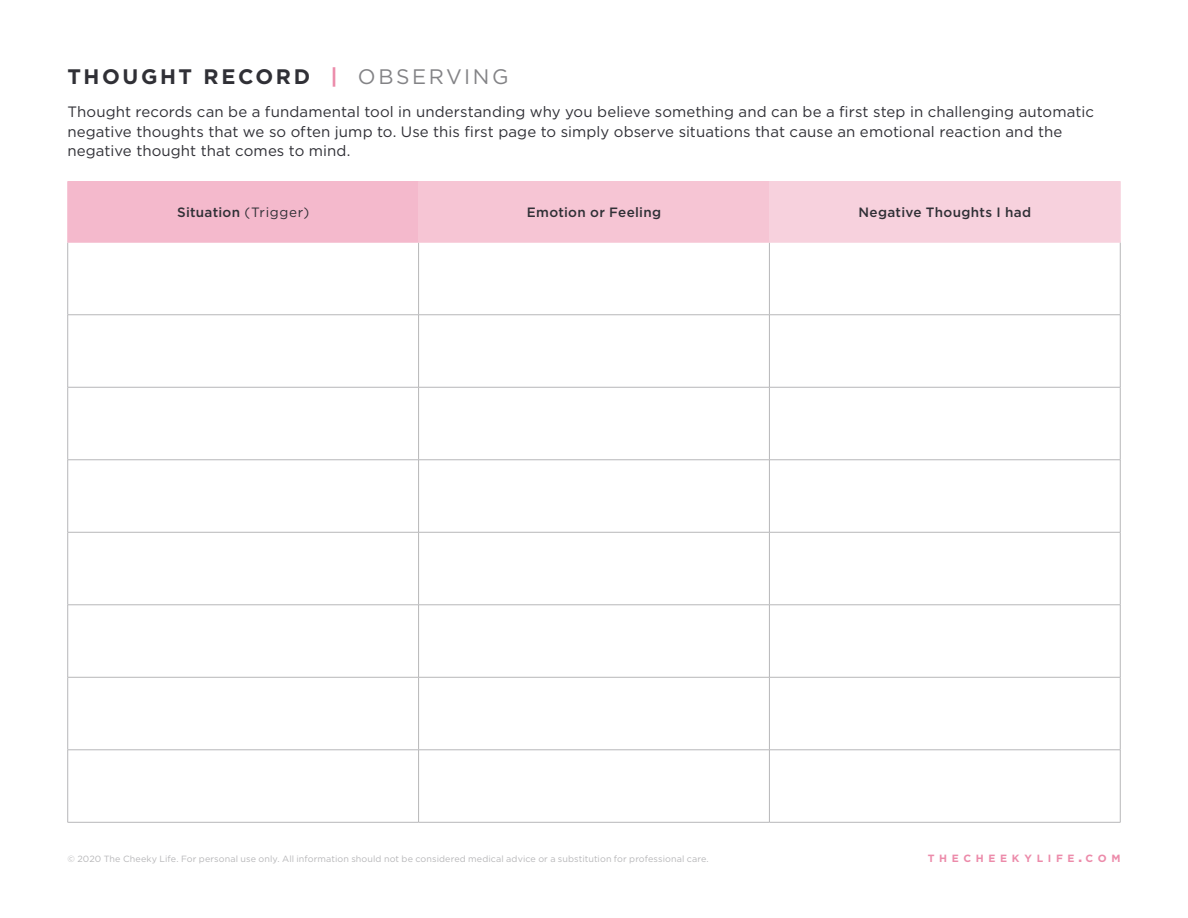
<style>
.page{position:relative;width:1188px;height:918px;background:#fff}
.page>*{position:absolute;margin:0;border:0;box-sizing:border-box;transform-origin:0 0}
.t1{font:700 21px "Gotham";letter-spacing:.125em;color:#303036}
.t2{font:15px/19.5px "Gotham";letter-spacing:.005em;color:#303036}
.t3{font:500 13.5px "Gotham";letter-spacing:.02em;color:#303036}
.t4{font:700 10.5px "Gotham";letter-spacing:.445em;color:#ec8baa}
.t5{font:9px "Gotham";letter-spacing:.01em;color:#b7b7b9}
.s1{color:#ec8baa}
.s2{font-weight:400;color:#838386}
.s3{font-weight:400}
.s4{font-size:15px}
</style>
<div class="page">
<div style="left:68px;top:182px;width:351px;height:60px;background:#f4b9cc"></div>
<div style="left:419px;top:182px;width:350px;height:60px;background:#f6c5d4"></div>
<div style="left:769px;top:182px;width:351px;height:60px;background:#f7d1dd"></div>
<hr style="left:67px;top:242px;width:1px;height:73px;background:#b7b7b9">
<hr style="left:418px;top:242px;width:1px;height:73px;background:#b7b7b9">
<hr style="left:769px;top:242px;width:1px;height:73px;background:#b7b7b9">
<hr style="left:1120px;top:242px;width:1px;height:73px;background:#b7b7b9">
<hr style="left:68px;top:315px;width:351px;height:1px;background:#b7b7b9">
<hr style="left:67px;top:315px;width:1px;height:72px;background:#b7b7b9">
<hr style="left:419px;top:315px;width:350px;height:1px;background:#b7b7b9">
<hr style="left:418px;top:315px;width:1px;height:72px;background:#b7b7b9">
<hr style="left:769px;top:315px;width:352px;height:1px;background:#b7b7b9">
<hr style="left:769px;top:315px;width:1px;height:72px;background:#b7b7b9">
<hr style="left:1120px;top:315px;width:1px;height:72px;background:#b7b7b9">
<hr style="left:68px;top:387px;width:351px;height:1px;background:#b7b7b9">
<hr style="left:67px;top:387px;width:1px;height:73px;background:#b7b7b9">
<hr style="left:419px;top:387px;width:350px;height:1px;background:#b7b7b9">
<hr style="left:418px;top:387px;width:1px;height:73px;background:#b7b7b9">
<hr style="left:769px;top:387px;width:352px;height:1px;background:#b7b7b9">
<hr style="left:769px;top:387px;width:1px;height:73px;background:#b7b7b9">
<hr style="left:1120px;top:387px;width:1px;height:73px;background:#b7b7b9">
<hr style="left:68px;top:460px;width:351px;height:1px;background:#b7b7b9">
<hr style="left:67px;top:460px;width:1px;height:72px;background:#b7b7b9">
<hr style="left:419px;top:460px;width:350px;height:1px;background:#b7b7b9">
<hr style="left:418px;top:460px;width:1px;height:72px;background:#b7b7b9">
<hr style="left:769px;top:460px;width:352px;height:1px;background:#b7b7b9">
<hr style="left:769px;top:460px;width:1px;height:72px;background:#b7b7b9">
<hr style="left:1120px;top:460px;width:1px;height:72px;background:#b7b7b9">
<hr style="left:68px;top:532px;width:351px;height:1px;background:#b7b7b9">
<hr style="left:67px;top:532px;width:1px;height:73px;background:#b7b7b9">
<hr style="left:419px;top:532px;width:350px;height:1px;background:#b7b7b9">
<hr style="left:418px;top:532px;width:1px;height:73px;background:#b7b7b9">
<hr style="left:769px;top:532px;width:352px;height:1px;background:#b7b7b9">
<hr style="left:769px;top:532px;width:1px;height:73px;background:#b7b7b9">
<hr style="left:1120px;top:532px;width:1px;height:73px;background:#b7b7b9">
<hr style="left:68px;top:605px;width:351px;height:1px;background:#b7b7b9">
<hr style="left:67px;top:605px;width:1px;height:72px;background:#b7b7b9">
<hr style="left:419px;top:605px;width:350px;height:1px;background:#b7b7b9">
<hr style="left:418px;top:605px;width:1px;height:72px;background:#b7b7b9">
<hr style="left:769px;top:605px;width:352px;height:1px;background:#b7b7b9">
<hr style="left:769px;top:605px;width:1px;height:72px;background:#b7b7b9">
<hr style="left:1120px;top:605px;width:1px;height:72px;background:#b7b7b9">
<hr style="left:68px;top:677px;width:351px;height:1px;background:#b7b7b9">
<hr style="left:67px;top:678px;width:1px;height:72px;background:#b7b7b9">
<hr style="left:419px;top:677px;width:350px;height:1px;background:#b7b7b9">
<hr style="left:418px;top:678px;width:1px;height:72px;background:#b7b7b9">
<hr style="left:769px;top:677px;width:352px;height:1px;background:#b7b7b9">
<hr style="left:769px;top:678px;width:1px;height:72px;background:#b7b7b9">
<hr style="left:1120px;top:678px;width:1px;height:72px;background:#b7b7b9">
<hr style="left:68px;top:750px;width:351px;height:1px;background:#b7b7b9">
<hr style="left:67px;top:750px;width:1px;height:72px;background:#b7b7b9">
<hr style="left:419px;top:750px;width:350px;height:1px;background:#b7b7b9">
<hr style="left:418px;top:750px;width:1px;height:72px;background:#b7b7b9">
<hr style="left:769px;top:750px;width:352px;height:1px;background:#b7b7b9">
<hr style="left:769px;top:750px;width:1px;height:72px;background:#b7b7b9">
<hr style="left:1120px;top:750px;width:1px;height:72px;background:#b7b7b9">
<hr style="left:68px;top:822px;width:351px;height:1px;background:#b7b7b9">
<hr style="left:419px;top:822px;width:350px;height:1px;background:#b7b7b9">
<hr style="left:769px;top:822px;width:352px;height:1px;background:#b7b7b9">
<hr style="left:68px;top:181px;width:350px;height:1px;background:#f4b9cc">
<hr style="left:67px;top:182px;width:1px;height:60px;background:#f4b9cc">
<hr style="left:68px;top:242px;width:350px;height:1px;background:#f4b9cc">
<hr style="left:418px;top:181px;width:351px;height:1px;background:#f6c5d4">
<hr style="left:418px;top:182px;width:1px;height:60px;background:#f6c5d4">
<hr style="left:418px;top:242px;width:351px;height:1px;background:#f6c5d4">
<hr style="left:769px;top:181px;width:351px;height:1px;background:#f7d1dd">
<hr style="left:1120px;top:182px;width:1px;height:60px;background:#f7d1dd">
<hr style="left:769px;top:242px;width:351px;height:1px;background:#f7d1dd">
<p class="t1" style="left:68px;top:63px;width:443px">THOUGHT RECORD <span class="s1">|</span> <span class="s2">OBSERVING</span></p>
<p class="t2" style="left:68px;top:102px;width:1028px">Thought records can be a fundamental tool in understanding why you believe something and can be a first step in challenging automatic negative thoughts that we so often jump to. Use this first page to simply observe situations that cause an emotional reaction and the negative thought that comes to mind.</p>
<p class="t3" style="left:177px;top:204px;width:134px">Situation <span class="s3">(Trigger)</span></p>
<p class="t3" style="left:527px;top:204px;width:136px">Emotion or Feeling</p>
<p class="t3" style="left:859px;top:204px;width:174px">Negative Thoughts I had</p>
<p class="t5" style="left:68px;top:853px;width:643px">© 2020 The Cheeky Life. For personal use only. All information should not be considered medical advice or a substitution for professional care.</p>
<p class="t4" style="left:928px;top:852px;width:194px">THECHEEKYLIFE<span class="s4">.</span>COM</p>
</div>
